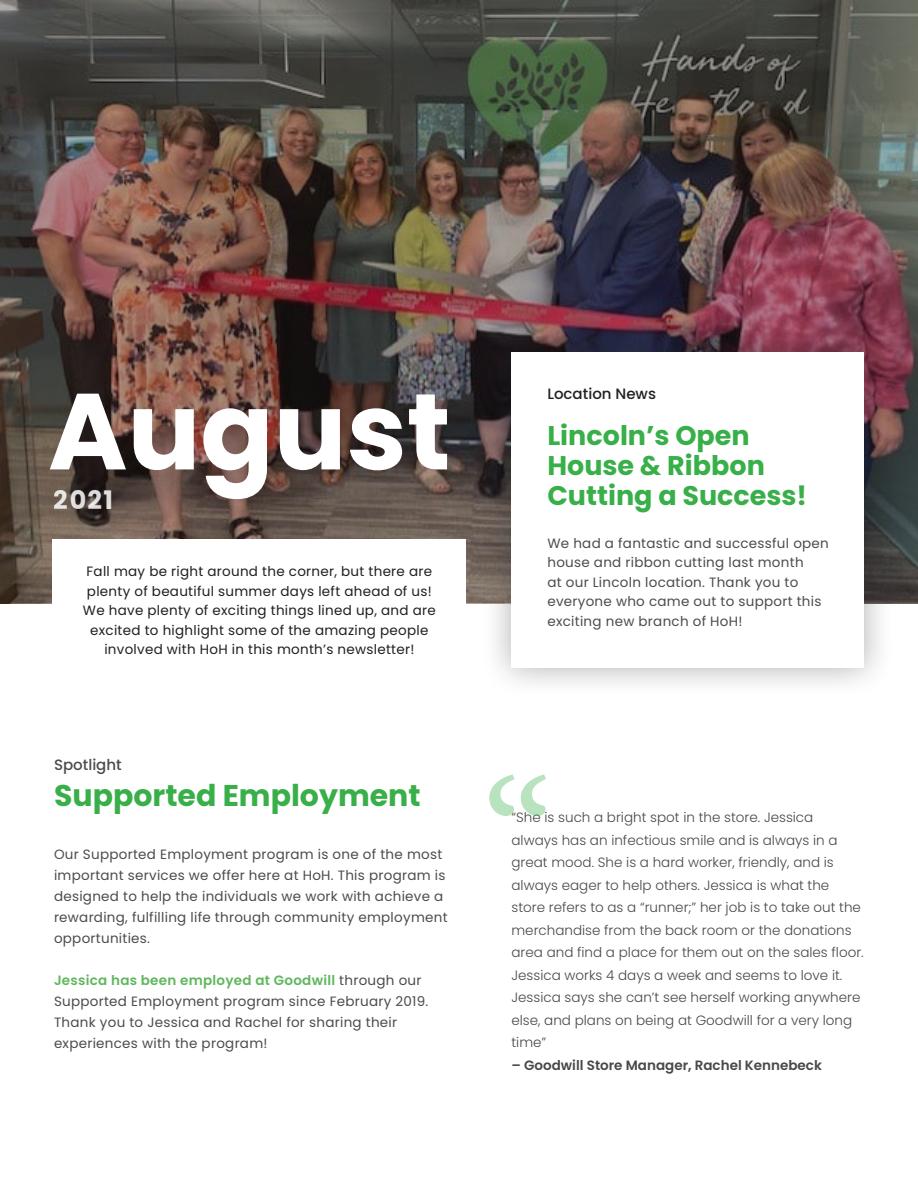
<style>
.page{position:relative;width:918px;height:1188px;background:#fff}
.page>*{position:absolute;margin:0;border:0;box-sizing:border-box;transform-origin:0 0}
.t1{font:180px "Minion Pro";color:#39af49}
.t2{font:700 108px "Poppins";color:#fff}
.t3{font:700 30px "Poppins";color:#39af49}
.t4{font:700 27px/30px "Poppins";color:#39af49}
.t5{font:700 25.5px "Poppins";color:#fff}
.t6{font:500 15px "Poppins";color:#231f20}
.t7{font:500 15px "Poppins";color:#4b4c4d}
.t8{font:13.5px/21px "Poppins";letter-spacing:.02em;color:#4b4c4d}
.t9{font:300 13.5px/22.5px "Poppins";color:#48484a}
.t10{font:13.5px/19.5px "Poppins";letter-spacing:.02em;color:#231f20;text-align:center}
.t11{font:600 13.5px "Poppins";color:#48484a}
.s1{font-weight:600;color:#5fb75d}
</style>
<div class="page">
<img style="left:1px;top:0;width:917px;height:603px">
<div style="left:481px;top:323px;width:413px;height:376px;background:#231f20;opacity:.36"></div>
<div style="left:511px;top:353px;width:353px;height:315px;background:#fff"></div>
<div style="left:52px;top:539px;width:414px;height:173px;background:#fff"></div>
<p class="t2" style="left:48px;top:369px;width:404px">August</p>
<h3 class="t5" style="left:54px;top:485px;width:61px">2021</h3>
<p class="t10" style="left:83px;top:562px;width:354px">Fall may be right around the corner, but there are plenty of beautiful summer days left ahead of us!<br>We have plenty of exciting things lined up, and are excited to highlight some of the amazing people involved with HoH in this month’s newsletter!</p>
<p class="t7" style="left:54px;top:756px;width:69px">Spotlight</p>
<p class="t3" style="left:54px;top:778px;width:368px">Supported Employment</p>
<p class="t8" style="left:54px;top:844px;width:395px">Our Supported Employment program is one of the most important services we offer here at HoH. This program is designed to help the individuals we work with achieve a rewarding, fulfilling life through community employment opportunities.</p>
<p class="t8" style="left:54px;top:970px;width:376px"><span class="s1">Jessica has been employed at Goodwill</span> through our Supported Employment program since February 2019.<br>Thank you to Jessica and Rachel for sharing their experiences with the program!</p>
<p class="t6" style="left:547px;top:385px;width:110px">Location News</p>
<p class="t4" style="left:547px;top:421px;width:261px">Lincoln’s Open<br>House &amp; Ribbon<br>Cutting a Success!</p>
<p class="t8" style="left:547px;top:533px;width:283px;line-height:19.5px">We had a fantastic and successful open house and ribbon cutting last month<br>at our Lincoln location. Thank you to everyone who came out to support this exciting new branch of HoH!</p>
<h1 class="t1" style="left:482px;top:725px;width:73px">“</h1>
<p class="t9" style="left:511px;top:806px;width:354px">“She is such a bright spot in the store. Jessica<br>always has an infectious smile and is always in a great mood. She is a hard worker, friendly, and is always eager to help others. Jessica is what the store refers to as a “runner;” her job is to take out the merchandise from the back room or the donations area and find a place for them out on the sales floor.<br>Jessica works 4 days a week and seems to love it.<br>Jessica says she can’t see herself working anywhere else, and plans on being at Goodwill for a very long time”</p>
<p class="t11" style="left:511px;top:1057px;width:312px">– Goodwill Store Manager, Rachel Kennebeck</p>
</div>
